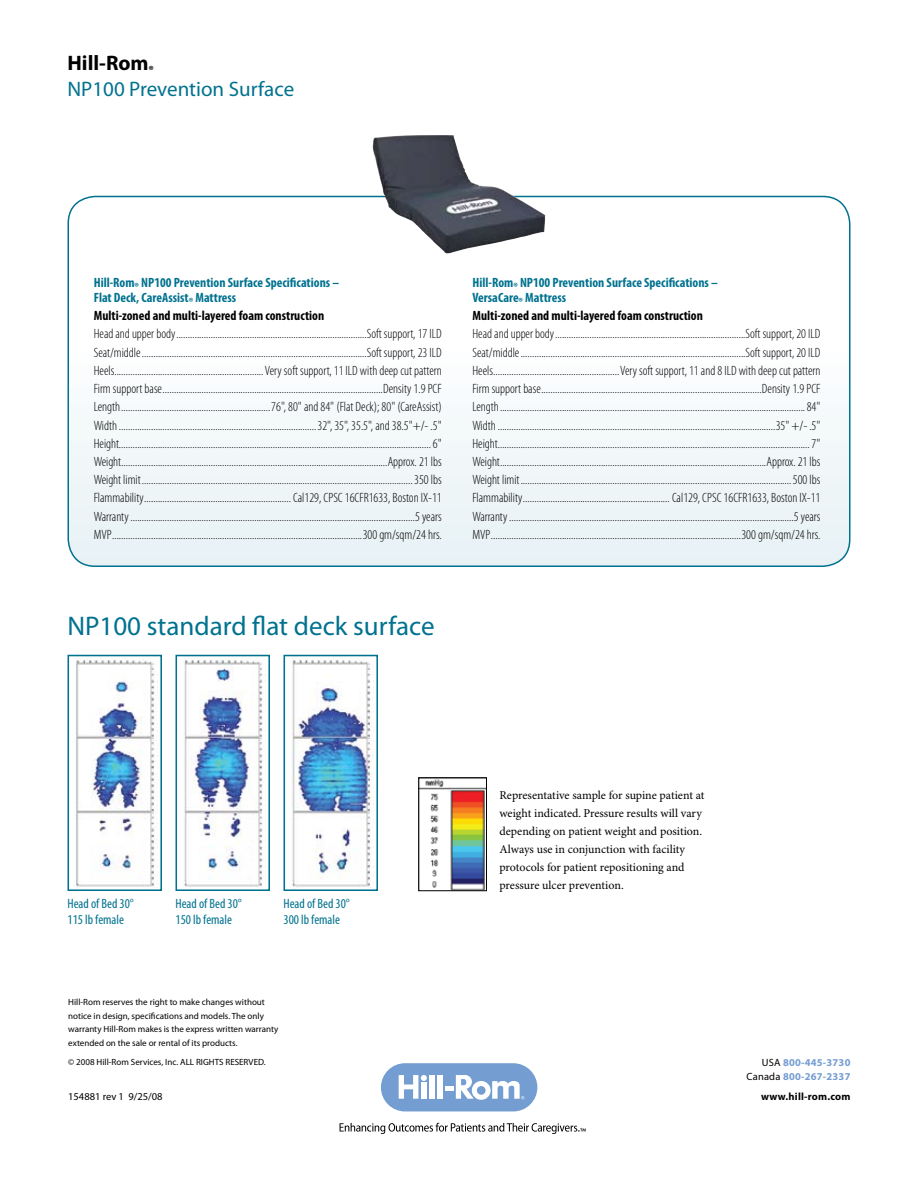
<style>
.page{position:relative;width:918px;height:1188px;background:#fff}
.page>*{position:absolute;margin:0;border:0;box-sizing:border-box;transform-origin:0 0}
.t1{font:27px "Myriad Pro";color:#00728f}
.t2{font:21px/26.4px "Myriad Pro";color:#00728f}
.t3{font:300 condensed 13.5px/18.3px "Myriad Pro";color:#000;text-align:justify}
.t4{font:700 condensed 13.5px/15px "Myriad Pro";color:#00728f}
.t5{font:700 condensed 13.5px "Myriad Pro";color:#000}
.t6{font:condensed 13.5px/15.8px "Myriad Pro";color:#00728f}
.t7{font:12px/18px "Minion Pro";color:#000}
.t8{font:700 10.5px/13.5px "Myriad Pro";letter-spacing:.02em;color:#749dd2;text-align:right}
.t9{font:10.5px "Myriad Pro";color:#000}
.t10{font:700 10.5px "Myriad Pro";letter-spacing:.02em;color:#000}
.t11{font:9px/13.5px "Myriad Pro";color:#000}
.s1{font-weight:700;color:#000}
.s2{font-weight:400;color:#000}
</style>
<div class="page">
<svg style="left:68px;top:196px;width:782px;height:370px"></svg>
<div style="left:68px;top:196px;width:782px;height:371px;border:2px solid #00728f;border-radius:27px"></div>
<div style="left:381px;top:1063px;width:156px;height:48px;background:#749dd2;border-radius:24px"></div>
<div style="left:429px;top:1075px;width:6px;height:24px;background:#fff"></div>
<div style="left:437px;top:1075px;width:6px;height:24px;background:#fff"></div>
<div style="left:445px;top:1086px;width:9px;height:5px;background:#fff"></div>
<svg style="left:399px;top:1075px;width:28px;height:24px"></svg>
<svg style="left:456px;top:1075px;width:68px;height:25px"></svg>
<svg style="left:340px;top:1123px;width:246px;height:11px"></svg>
<img style="left:75px;top:659px;width:83px;height:228px">
<div style="left:68px;top:655px;width:94px;height:236px;border:2px solid #00728f"></div>
<img style="left:183px;top:658px;width:80px;height:229px">
<div style="left:176px;top:655px;width:94px;height:236px;border:2px solid #00728f"></div>
<img style="left:290px;top:658px;width:83px;height:229px">
<div style="left:283px;top:655px;width:95px;height:236px;border:2px solid #00728f"></div>
<img style="left:420px;top:780px;width:65px;height:109px">
<div style="left:418px;top:778px;width:69px;height:113px;border:1px solid #000"></div>
<img style="left:373px;top:135px;width:90px;height:118px">
<h2 class="t2" style="left:68px;top:50px;width:228px"><span class="s1">Hill-Rom</span><sub>®<br></sub>NP100 Prevention Surface</h2>
<p class="t4" style="left:94px;top:275px;width:247px">Hill-Rom<sub>®</sub> NP100 Prevention Surface Specifications –<br>Flat Deck, CareAssist<sub>®</sub> Mattress</p>
<p class="t5" style="left:94px;top:308px;width:232px">Multi-zoned and multi-layered foam construction</p>
<p class="t3" style="left:94px;top:325px;width:350px">Head and upper body...................................................................................Soft support, 17 ILD Seat/middle..................................................................................................Soft support, 23 ILD Heels.................................................................Very soft support, 11 ILD with deep cut pattern Firm support base................................................................................................Density 1.9 PCF Length.................................................................76", 80" and 84" (Flat Deck); 80" (CareAssist)<br>Width......................................................................................32", 35", 35.5", and 38.5"+/- .5" Height........................................................................................................................................6" Weight....................................................................................................................Approx. 21 lbs Weight limit......................................................................................................................350 lbs Flammability................................................................ Cal129, CPSC 16CFR1633, Boston IX-11<br>Warranty............................................................................................................................5 years MVP.............................................................................................................300 gm/sqm/24 hrs.</p>
<h1 class="t1" style="left:68px;top:611px;width:369px">NP100 standard flat deck surface</h1>
<p class="t4" style="left:473px;top:275px;width:247px">Hill-Rom<sub>®</sub> NP100 Prevention Surface Specifications –<br>VersaCare<sub>®</sub> Mattress</p>
<p class="t5" style="left:473px;top:308px;width:232px">Multi-zoned and multi-layered foam construction</p>
<p class="t3" style="left:473px;top:325px;width:350px">Head and upper body...................................................................................Soft support, 20 ILD Seat/middle..................................................................................................Soft support, 20 ILD Heels.......................................................Very soft support, 11 and 8 ILD with deep cut pattern Firm support base................................................................................................Density 1.9 PCF Length.....................................................................................................................................84" Width.........................................................................................................................35" +/- .5" Height........................................................................................................................................7" Weight....................................................................................................................Approx. 21 lbs Weight limit......................................................................................................................500 lbs Flammability................................................................ Cal129, CPSC 16CFR1633, Boston IX-11<br>Warranty............................................................................................................................5 years MVP.............................................................................................................300 gm/sqm/24 hrs.</p>
<p class="t6" style="left:68px;top:896px;width:68px">Head of Bed 30°<br>115 lb female</p>
<p class="t6" style="left:176px;top:896px;width:68px">Head of Bed 30°<br>150 lb female</p>
<p class="t6" style="left:284px;top:896px;width:68px">Head of Bed 30°<br>300 lb female</p>
<p class="t11" style="left:68px;top:996px;width:212px">Hill-Rom reserves the right to make changes without notice in design, specifications and models. The only warranty Hill-Rom makes is the express written warranty extended on the sale or rental of its products.</p>
<p class="t11" style="left:68px;top:1055px;width:199px">© 2008 Hill-Rom Services, Inc. ALL RIGHTS RESERVED.</p>
<p class="t9" style="left:68px;top:1090px;width:96px">154881 rev 1 9/25/08</p>
<p class="t7" style="left:500px;top:787px;width:206px">Representative sample for supine patient at weight indicated. Pressure results will vary depending on patient weight and position.<br>Always use in conjunction with facility protocols for patient repositioning and pressure ulcer prevention.</p>
<p class="t8" style="left:747px;top:1056px;width:105px"><span class="s2">USA</span> 800-445-3730<br><span class="s2">Canada</span> 800-267-2337</p>
<p class="t10" style="left:761px;top:1090px;width:91px">www.hill-rom.com</p>
</div>
